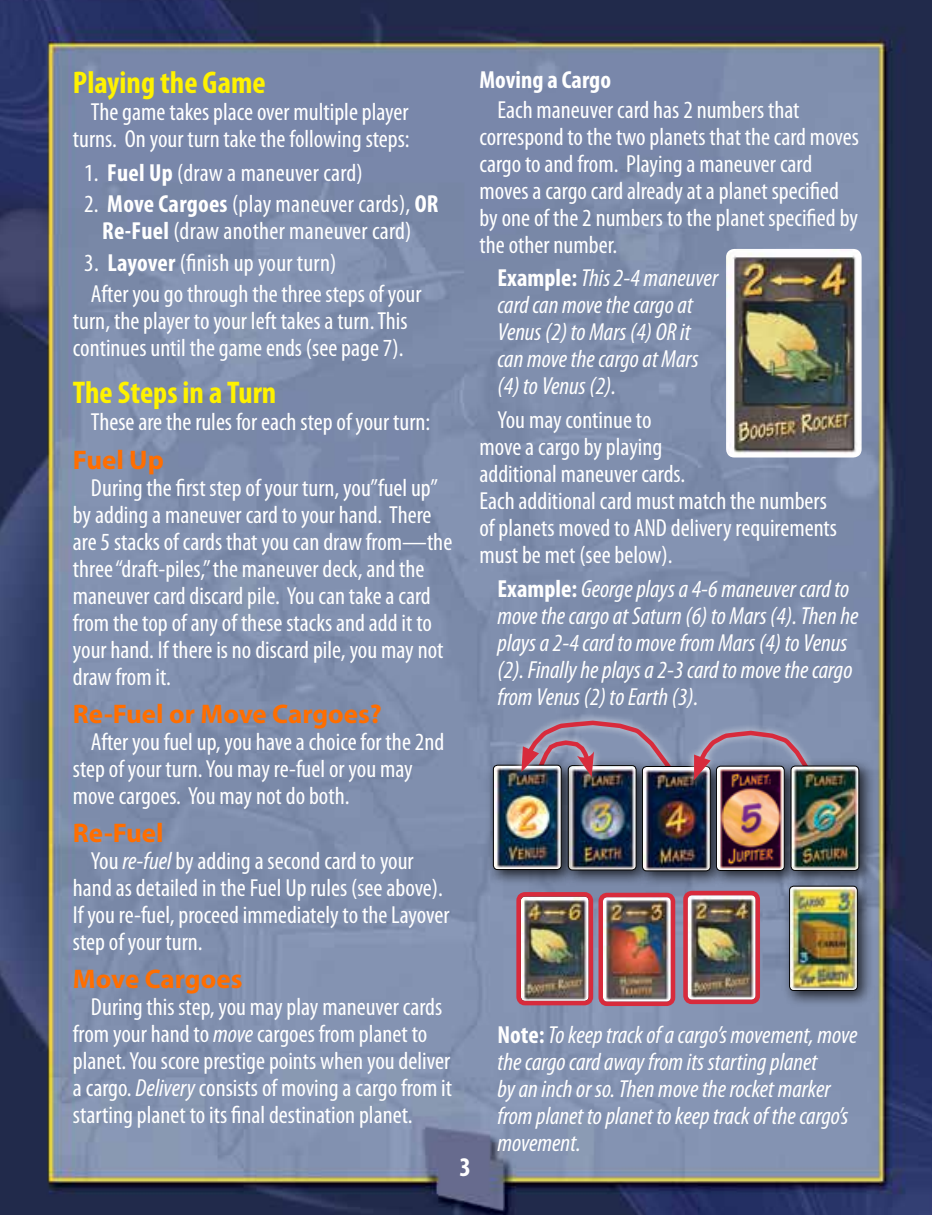
<style>
.page{position:relative;width:932px;height:1215px;background:#fff}
.page>*{position:absolute;margin:0;border:0;box-sizing:border-box;transform-origin:0 0}
.t1{font:700 condensed 31.5px "Myriad Pro";color:#fff200}
.t2{font:700 27px "Myriad Pro";color:#ff6e00}
.t3{font:700 condensed 27px "Myriad Pro";color:#fff}
.t4{font:condensed 24.75px/27px "Myriad Pro";color:#fff}
.t5{font:italic condensed 24.75px/27px "Myriad Pro";color:#fff}
.t6{font:700 condensed 24.75px "Myriad Pro";color:#fff}
.s1{font-weight:700}
.s2{font-style:italic}
.s3{font-weight:700;font-style:normal}
</style>
<div class="page">
<img style="left:0;top:0;width:931px;height:1215px">
<img style="left:726px;top:249px;width:135px;height:209px">
<div style="left:560px;top:758px;width:93px;height:129px;background:#000;opacity:.75"></div>
<img style="left:578px;top:779px;width:56px;height:89px">
<div style="left:532px;top:732px;width:70px;height:51px;background:#fff;opacity:.75"></div>
<div style="left:485px;top:757px;width:93px;height:130px;background:#000;opacity:.75"></div>
<img style="left:493px;top:765px;width:68px;height:105px">
<div style="left:493px;top:765px;width:68px;height:105px;border:1px solid #000;border-radius:4px"></div>
<div style="left:513px;top:712px;width:165px;height:67px;background:#fff;opacity:.75"></div>
<svg style="left:521px;top:718px;width:154px;height:59px;background:#928097"></svg>
<div style="left:634px;top:758px;width:93px;height:130px;background:#000;opacity:.75"></div>
<img style="left:642px;top:766px;width:66px;height:105px">
<div style="left:642px;top:766px;width:68px;height:105px;border:1px solid #000;border-radius:4px"></div>
<div style="left:708px;top:758px;width:93px;height:130px;background:#000;opacity:.75"></div>
<img style="left:716px;top:786px;width:67px;height:85px">
<div style="left:716px;top:766px;width:68px;height:105px;border:1px solid #000;border-radius:4px"></div>
<div style="left:781px;top:878px;width:93px;height:130px;background:#000;opacity:.75"></div>
<img style="left:789px;top:888px;width:68px;height:102px">
<div style="left:789px;top:886px;width:68px;height:105px;border:1px solid #000;border-radius:4px"></div>
<img style="left:688px;top:896px;width:67px;height:103px">
<div style="left:683px;top:891px;width:77px;height:113px;border:4px solid #d82b3c;border-radius:6px"></div>
<img style="left:521px;top:897px;width:67px;height:103px">
<div style="left:516px;top:892px;width:77px;height:113px;border:4px solid #d82b3c;border-radius:6px"></div>
<img style="left:603px;top:898px;width:67px;height:103px">
<div style="left:598px;top:893px;width:77px;height:113px;border:4px solid #d82b3c;border-radius:6px"></div>
<div style="left:685px;top:722px;width:135px;height:64px;background:#fff;opacity:.75"></div>
<svg style="left:693px;top:728px;width:123px;height:53px;background:#8e7b92"></svg>
<div style="left:783px;top:758px;width:93px;height:130px;background:#000;opacity:.75"></div>
<img style="left:791px;top:766px;width:67px;height:103px">
<div style="left:790px;top:766px;width:69px;height:105px;border:1px solid #000;border-radius:4px"></div>
<p class="t1" style="left:73px;top:63px;width:194px">Playing the Game</p>
<p class="t4" style="left:73px;top:98px;width:338px;text-align:right">The game takes place over multiple player turns. On your turn take the following steps:</p>
<p class="t4" style="left:84px;top:159px;width:280px">1. <span class="s1">Fuel Up</span> (draw a maneuver card)</p>
<p class="t4" style="left:84px;top:190px;width:356px;text-align:center">2. <span class="s1">Move Cargoes</span> (play maneuver cards), <span class="s1">OR<br>Re-Fuel</span> (draw another maneuver card)</p>
<p class="t4" style="left:84px;top:247px;width:339px;line-height:31.5px">3. <span class="s1">Layover</span> (finish up your turn)<br>After you go through the three steps of your</p>
<p class="t4" style="left:73px;top:307px;width:336px">turn, the player to your left takes a turn. This continues until the game ends (see page 7).</p>
<p class="t1" style="left:73px;top:373px;width:205px">The Steps in a Turn</p>
<p class="t4" style="left:91px;top:409px;width:341px">These are the rules for each step of your turn:</p>
<p class="t2" style="left:73px;top:442px;width:92px">Fuel Up</p>
<p class="t4" style="left:73px;top:474px;width:381px;text-indent:18px">During the first step of your turn, you”fuel up” by adding a maneuver card to your hand. There are 5 stacks of cards that you can draw from—the three “draft-piles,” the maneuver deck, and the maneuver card discard pile. You can take a card from the top of any of these stacks and add it to your hand. If there is no discard pile, you may not draw from it.</p>
<p class="t2" style="left:73px;top:696px;width:310px">Re-Fuel or Move Cargoes?</p>
<p class="t4" style="left:73px;top:728px;width:373px;text-indent:18px">After you fuel up, you have a choice for the 2nd step of your turn. You may re-fuel or you may move cargoes. You may not do both.</p>
<p class="t2" style="left:73px;top:816px;width:92px">Re-Fuel</p>
<p class="t4" style="left:73px;top:847px;width:378px;text-indent:18px">You <span class="s2">re-fuel</span> by adding a second card to your hand as detailed in the Fuel Up rules (see above).<br>If you re-fuel, proceed immediately to the Layover step of your turn.</p>
<p class="t2" style="left:73px;top:962px;width:171px">Move Cargoes</p>
<p class="t4" style="left:73px;top:994px;width:381px;text-indent:18px">During this step, you may play maneuver cards from your hand to <span class="s2">move</span> cargoes from planet to planet. You score prestige points when you deliver a cargo. <span class="s2">Delivery</span> consists of moving a cargo from it starting planet to its final destination planet.</p>
<p class="t3" style="left:459px;top:1150px;width:13px">3</p>
<p class="t6" style="left:479px;top:65px;width:133px">Moving a Cargo</p>
<p class="t4" style="left:479px;top:96px;width:381px;text-indent:18px">Each maneuver card has 2 numbers that correspond to the two planets that the card moves cargo to and from. Playing a maneuver card moves a cargo card already at a planet specified by one of the 2 numbers to the planet specified by the other number.</p>
<p class="t5" style="left:497px;top:264px;width:222px"><span class="s3">Example:</span> This 2-4 maneuver card can move the cargo at<br>Venus (2) to Mars (4) OR it can move the cargo at Mars (4) to Venus (2).</p>
<p class="t4" style="left:479px;top:406px;width:359px;text-indent:18px">You may continue to<br>move a cargo by playing<br>additional maneuver cards.<br>Each additional card must match the numbers of planets moved to AND delivery requirements must be met (see below).</p>
<p class="t5" style="left:497px;top:575px;width:362px"><span class="s3">Example:</span> George plays a 4-6 maneuver card to move the cargo at Saturn (6) to Mars (4). Then he plays a 2-4 card to move from Mars (4) to Venus (2). Finally he plays a 2-3 card to move the cargo from Venus (2) to Earth (3).</p>
<p class="t5" style="left:497px;top:1021px;width:361px"><span class="s3">Note:</span> To keep track of a cargo’s movement, move the cargo card away from its starting planet<br>by an inch or so. Then move the rocket marker from planet to planet to keep track of the cargo’s movement.</p>
</div>
